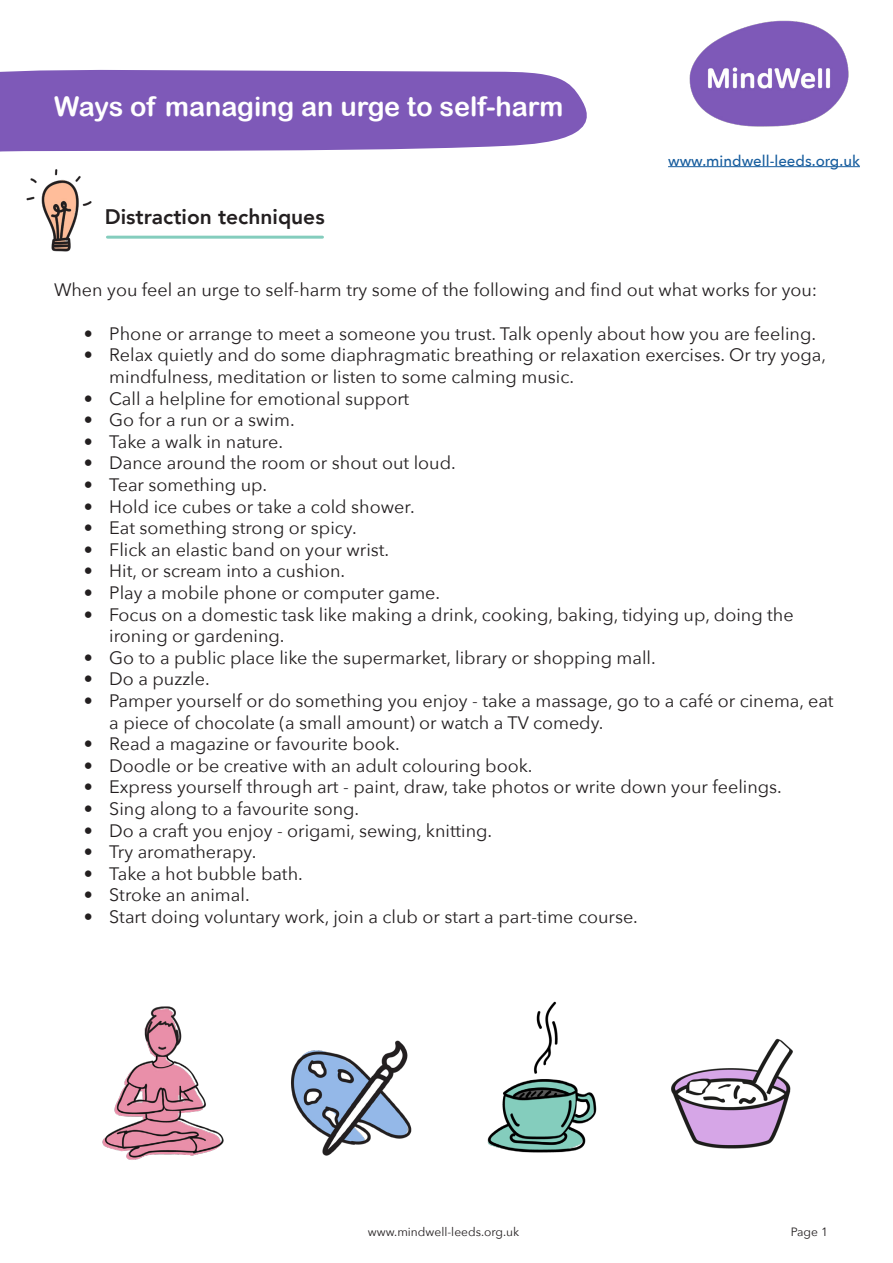
<style>
.page{position:relative;width:893px;height:1263px;background:#fff}
.page>*{position:absolute;margin:0;border:0;box-sizing:border-box;transform-origin:0 0}
.t1{font:27px "Arial Rounded MT Bold";color:#fff}
.t2{font:800 21px "Avenir";color:#231f20}
.BOT_bullet{font:18px/21.6px "Avenir Next";color:#231f20}
.BOT{font:18px "Avenir Next";color:#231f20}
.t3{font:500 15px "Avenir Next";color:#175d9e}
.t4{font:12px "Avenir Next";color:#231f20}
</style>
<div class="page">
<svg style="left:0;top:70px;width:587px;height:82px;background:#8663bc"></svg>
<img style="left:689px;top:20px;width:160px;height:107px">
<img style="left:26px;top:169px;width:66px;height:83px">
<hr style="left:668px;top:166px;width:192px;height:1px;background:#175d9e">
<hr style="left:107px;top:236px;width:215px;height:3px;background:#84cdbd">
<img style="left:102px;top:1006px;width:122px;height:154px">
<img style="left:291px;top:1040px;width:119px;height:116px">
<img style="left:410px;top:1001px;width:187px;height:152px">
<img style="left:671px;top:1038px;width:122px;height:111px">
<h1 class="t1" style="left:54px;top:91px;width:511px">Ways of managing an urge to self-harm</h1>
<h2 class="t2" style="left:105px;top:201px;width:221px">Distraction techniques</h2>
<p class="t3" style="left:668px;top:148px;width:193px">www.mindwell-leeds.org.uk</p>
<p class="BOT" style="left:54px;top:275px;width:765px">When you feel an urge to self-harm try some of the following and find out what works for you:</p>
<p class="BOT_bullet" style="left:84px;top:322px;width:734px">• Phone or arrange to meet a someone you trust. Talk openly about how you are feeling.</p>
<p class="BOT_bullet" style="left:109px;top:343px;width:718px;text-indent:-26px">• Relax quietly and do some diaphragmatic breathing or relaxation exercises. Or try yoga, mindfulness, meditation or listen to some calming music.</p>
<p class="BOT_bullet" style="left:84px;top:387px;width:327px">• Call a helpline for emotional support</p>
<p class="BOT_bullet" style="left:84px;top:408px;width:212px">• Go for a run or a swim.</p>
<p class="BOT_bullet" style="left:84px;top:430px;width:201px">• Take a walk in nature.</p>
<p class="BOT_bullet" style="left:84px;top:451px;width:374px">• Dance around the room or shout out loud.</p>
<p class="BOT_bullet" style="left:84px;top:473px;width:185px">• Tear something up.</p>
<p class="BOT_bullet" style="left:84px;top:495px;width:333px">• Hold ice cubes or take a cold shower.</p>
<p class="BOT_bullet" style="left:84px;top:516px;width:274px">• Eat something strong or spicy.</p>
<p class="BOT_bullet" style="left:84px;top:538px;width:307px">• Flick an elastic band on your wrist.</p>
<p class="BOT_bullet" style="left:84px;top:559px;width:263px">• Hit, or scream into a cushion.</p>
<p class="BOT_bullet" style="left:84px;top:581px;width:358px">• Play a mobile phone or computer game.</p>
<p class="BOT_bullet" style="left:109px;top:603px;width:686px;text-indent:-26px">• Focus on a domestic task like making a drink, cooking, baking, tidying up, doing the ironing or gardening.</p>
<p class="BOT_bullet" style="left:84px;top:646px;width:573px">• Go to a public place like the supermarket, library or shopping mall.</p>
<p class="BOT_bullet" style="left:84px;top:667px;width:128px">• Do a puzzle.</p>
<p class="BOT_bullet" style="left:109px;top:689px;width:726px;text-indent:-26px">• Pamper yourself or do something you enjoy - take a massage, go to a café or cinema, eat a piece of chocolate (a small amount) or watch a TV comedy.</p>
<p class="BOT_bullet" style="left:84px;top:732px;width:318px">• Read a magazine or favourite book.</p>
<p class="BOT_bullet" style="left:84px;top:754px;width:450px">• Doodle or be creative with an adult colouring book.</p>
<p class="BOT_bullet" style="left:84px;top:775px;width:700px">• Express yourself through art - paint, draw, take photos or write down your feelings.</p>
<p class="BOT_bullet" style="left:84px;top:797px;width:277px">• Sing along to a favourite song.</p>
<p class="BOT_bullet" style="left:84px;top:819px;width:410px">• Do a craft you enjoy - origami, sewing, knitting.</p>
<p class="BOT_bullet" style="left:84px;top:840px;width:174px">• Try aromatherapy.</p>
<p class="BOT_bullet" style="left:84px;top:862px;width:221px">• Take a hot bubble bath.</p>
<p class="BOT_bullet" style="left:84px;top:883px;width:167px">• Stroke an animal.</p>
<p class="BOT_bullet" style="left:84px;top:905px;width:556px">• Start doing voluntary work, join a club or start a part-time course.</p>
<p class="t4" style="left:368px;top:1221px;width:153px">www.mindwell-leeds.org.uk</p>
<p class="t4" style="left:791px;top:1221px;width:39px">Page 1</p>
</div>
